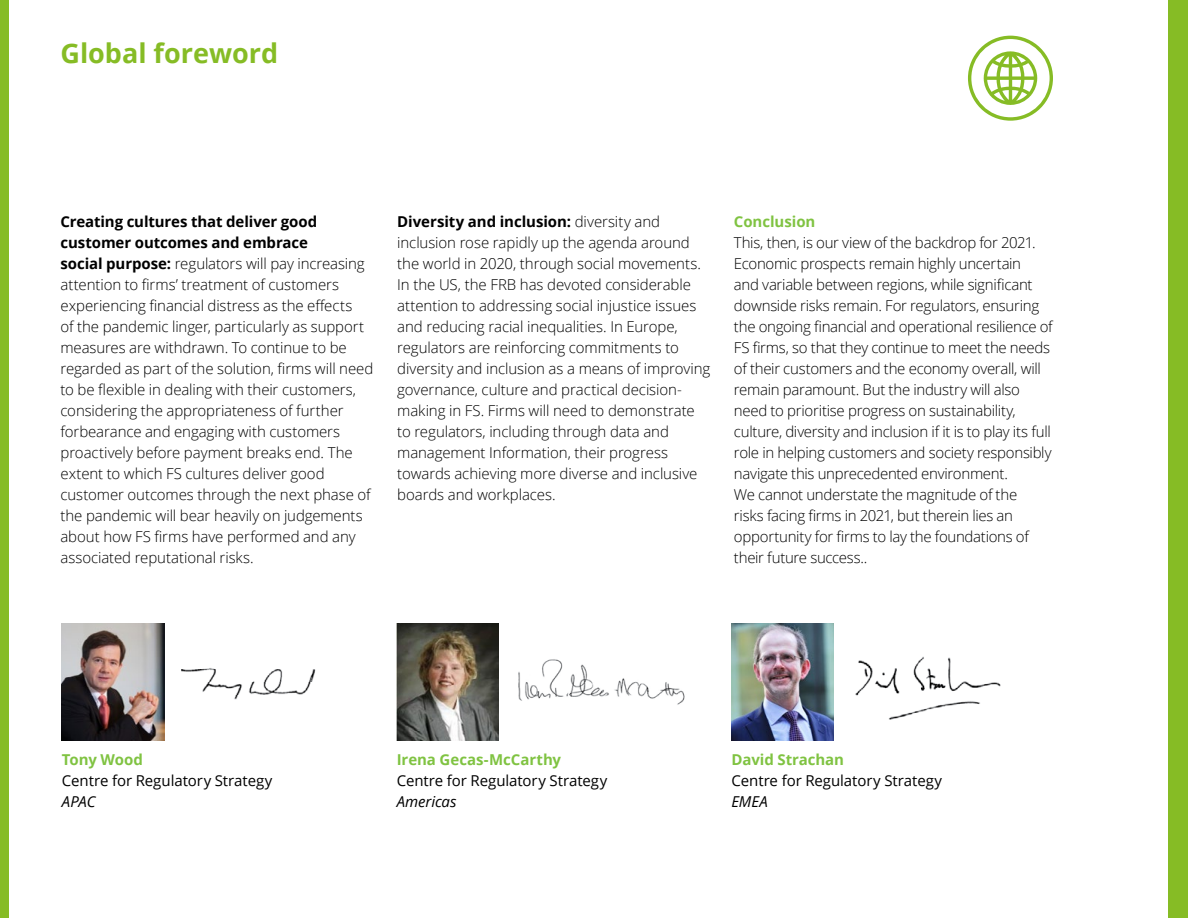
<style>
.page{position:relative;width:1188px;height:918px;background:#fff}
.page>*{position:absolute;margin:0;border:0;box-sizing:border-box;transform-origin:0 0}
.t1{font:700 27px "Open Sans";color:#86bc25}
.Body_Copy_small__10{font:300 15px/21px "Open Sans";letter-spacing:-.01em;color:#000}
.Subhead_B_small__10{font:15px "Open Sans";letter-spacing:-.005em;color:#000}
.Subhead_B_small__10-2{font:700 15px "Open Sans";letter-spacing:-.005em;color:#80c342}
.Subhead_B_small__10-3{font:italic 15px "Open Sans";letter-spacing:-.005em;color:#000}
.Subhead_A_small__10{font:700 15px "Open Sans";letter-spacing:-.005em;color:#80c342}
.s1{font-weight:700}
</style>
<div class="page">
<svg style="left:968px;top:36px;width:85px;height:85px"></svg>
<div style="left:0;top:0;width:9px;height:918px;background:#86bc25"></div>
<div style="left:1169px;top:0;width:19px;height:918px;background:#86bc25"></div>
<img style="left:855px;top:656px;width:146px;height:64px">
<img style="left:732px;top:623px;width:102px;height:118px">
<img style="left:397px;top:623px;width:102px;height:118px">
<img style="left:518px;top:659px;width:167px;height:46px">
<img style="left:62px;top:623px;width:102px;height:118px">
<img style="left:182px;top:668px;width:134px;height:32px">
<p class="t1" style="left:60px;top:34px;width:219px">Global foreword</p>
<p class="Body_Copy_small__10" style="left:60px;top:211px;width:314px"><span class="s1">Creating cultures that deliver good customer outcomes and embrace<br>social purpose:</span> regulators will pay increasing attention to firms’ treatment of customers experiencing financial distress as the effects<br>of the pandemic linger, particularly as support measures are withdrawn. To continue to be regarded as part of the solution, firms will need to be flexible in dealing with their customers, considering the appropriateness of further forbearance and engaging with customers proactively before payment breaks end. The extent to which FS cultures deliver good customer outcomes through the next phase of the pandemic will bear heavily on judgements about how FS firms have performed and any associated reputational risks.</p>
<p class="Body_Copy_small__10" style="left:397px;top:211px;width:315px"><span class="s1">Diversity and inclusion:</span> diversity and inclusion rose rapidly up the agenda around the world in 2020, through social movements.<br>In the US, the FRB has devoted considerable attention to addressing social injustice issues and reducing racial inequalities. In Europe, regulators are reinforcing commitments to diversity and inclusion as a means of improving governance, culture and practical decision&shy;making in FS. Firms will need to demonstrate to regulators, including through data and management Information, their progress towards achieving more diverse and inclusive boards and workplaces.</p>
<p class="Subhead_A_small__10" style="left:734px;top:211px;width:83px">Conclusion</p>
<p class="Body_Copy_small__10" style="left:734px;top:232px;width:320px">This, then, is our view of the backdrop for 2021.<br>Economic prospects remain highly uncertain<br>and variable between regions, while significant downside risks remain. For regulators, ensuring the ongoing financial and operational resilience of FS firms, so that they continue to meet the needs of their customers and the economy overall, will remain paramount. But the industry will also need to prioritise progress on sustainability, culture, diversity and inclusion if it is to play its full role in helping customers and society responsibly navigate this unprecedented environment.<br>We cannot understate the magnitude of the<br>risks facing firms in 2021, but therein lies an opportunity for firms to lay the foundations of their future success..</p>
<p class="Subhead_B_small__10-2" style="left:62px;top:749px;width:82px">Tony Wood</p>
<p class="Subhead_B_small__10" style="left:62px;top:770px;width:212px">Centre for Regulatory Strategy</p>
<p class="Subhead_B_small__10-3" style="left:62px;top:791px;width:35px">APAC</p>
<p class="Subhead_B_small__10-2" style="left:397px;top:749px;width:166px">Irena Gecas-McCarthy</p>
<p class="Subhead_B_small__10" style="left:397px;top:770px;width:212px">Centre for Regulatory Strategy</p>
<p class="Subhead_B_small__10-3" style="left:397px;top:791px;width:61px">Americas</p>
<p class="Subhead_B_small__10-2" style="left:732px;top:749px;width:114px">David Strachan</p>
<p class="Subhead_B_small__10" style="left:732px;top:770px;width:212px">Centre for Regulatory Strategy</p>
<p class="Subhead_B_small__10-3" style="left:732px;top:791px;width:38px">EMEA</p>
</div>
